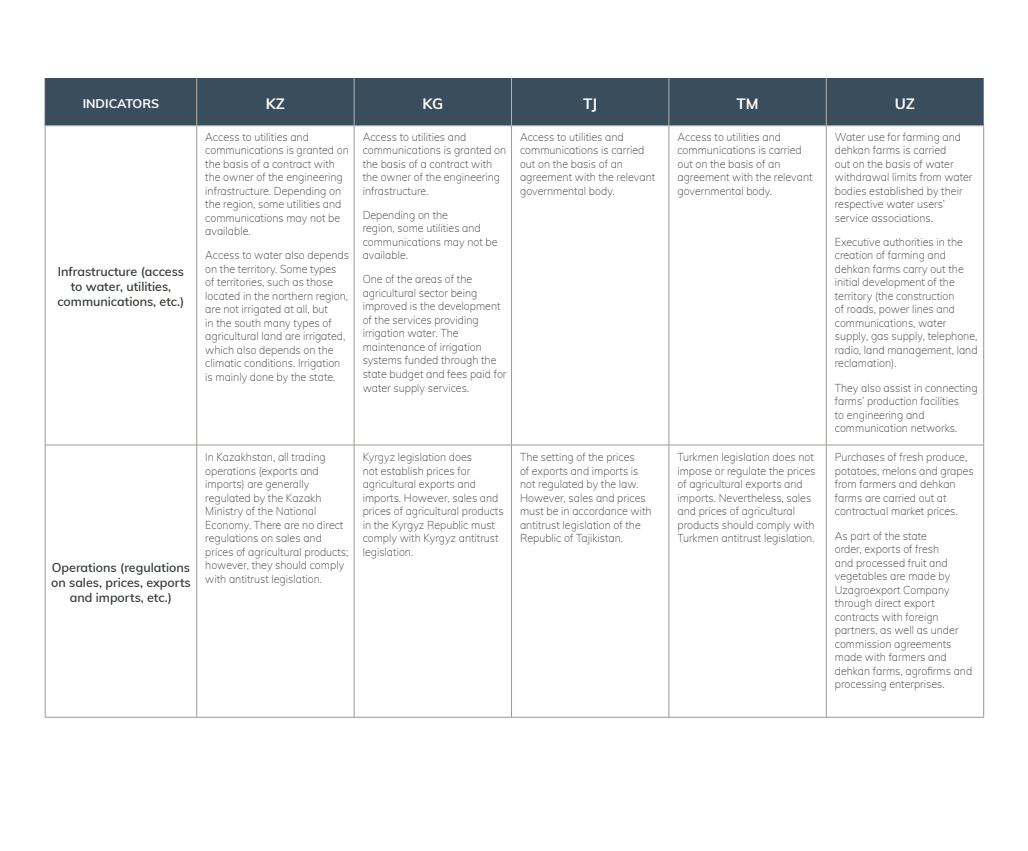
<style>
.page{position:relative;width:1028px;height:851px;background:#fff}
.page>*{position:absolute;margin:0;border:0;box-sizing:border-box;transform-origin:0 0}
.t1{font:700 15px "Muli";color:#fff}
.t2{font:600 12.5px/15px "Muli";color:#323932;text-align:center}
.t3{font:700 12.5px "Muli";color:#fff}
.t4{font:200 11.25px/13.5px "Muli";color:#323932;scale:.95 1}
</style>
<div class="page">
<hr style="left:45px;top:124px;width:1px;height:321px;background:#9e9994">
<hr style="left:196px;top:124px;width:1px;height:321px;background:#9e9994">
<hr style="left:354px;top:124px;width:1px;height:321px;background:#9e9994">
<hr style="left:511px;top:124px;width:1px;height:321px;background:#9e9994">
<hr style="left:668px;top:124px;width:1px;height:321px;background:#9e9994">
<hr style="left:826px;top:124px;width:1px;height:321px;background:#9e9994">
<hr style="left:983px;top:124px;width:1px;height:321px;background:#9e9994">
<hr style="left:45px;top:444px;width:152px;height:1px;background:#9e9994">
<hr style="left:45px;top:445px;width:1px;height:272px;background:#9e9994">
<hr style="left:197px;top:444px;width:157px;height:1px;background:#9e9994">
<hr style="left:196px;top:445px;width:1px;height:272px;background:#9e9994">
<hr style="left:354px;top:444px;width:157px;height:1px;background:#9e9994">
<hr style="left:354px;top:445px;width:1px;height:272px;background:#9e9994">
<hr style="left:511px;top:444px;width:158px;height:1px;background:#9e9994">
<hr style="left:511px;top:445px;width:1px;height:272px;background:#9e9994">
<hr style="left:669px;top:444px;width:157px;height:1px;background:#9e9994">
<hr style="left:668px;top:445px;width:1px;height:272px;background:#9e9994">
<hr style="left:826px;top:444px;width:157px;height:1px;background:#9e9994">
<hr style="left:826px;top:445px;width:1px;height:272px;background:#9e9994">
<hr style="left:983px;top:445px;width:1px;height:272px;background:#9e9994">
<hr style="left:45px;top:717px;width:152px;height:1px;background:#9e9994">
<hr style="left:197px;top:717px;width:157px;height:1px;background:#9e9994">
<hr style="left:354px;top:717px;width:157px;height:1px;background:#9e9994">
<hr style="left:511px;top:717px;width:158px;height:1px;background:#9e9994">
<hr style="left:669px;top:717px;width:157px;height:1px;background:#9e9994">
<hr style="left:826px;top:717px;width:157px;height:1px;background:#9e9994">
<div style="left:46px;top:78px;width:937px;height:48px;background:#3a4d5c"></div>
<hr style="left:45px;top:78px;width:1px;height:48px;background:#3a4d5c">
<hr style="left:196px;top:78px;width:1px;height:48px;background:#b4b3b3">
<hr style="left:354px;top:78px;width:1px;height:48px;background:#b4b3b3">
<hr style="left:511px;top:78px;width:1px;height:48px;background:#b4b3b3">
<hr style="left:668px;top:78px;width:1px;height:48px;background:#b4b3b3">
<hr style="left:826px;top:78px;width:1px;height:48px;background:#b4b3b3">
<hr style="left:45px;top:126px;width:152px;height:1px;background:#c9c6c2">
<hr style="left:197px;top:126px;width:157px;height:1px;background:#c9c6c2">
<hr style="left:354px;top:126px;width:157px;height:1px;background:#c9c6c2">
<hr style="left:511px;top:126px;width:158px;height:1px;background:#c9c6c2">
<hr style="left:669px;top:126px;width:157px;height:1px;background:#c9c6c2">
<hr style="left:826px;top:126px;width:157px;height:1px;background:#c9c6c2">
<p class="t3" style="left:83px;top:95px;width:78px">INDICATORS</p>
<p class="t1" style="left:266px;top:93px;width:21px">KZ</p>
<p class="t1" style="left:422px;top:93px;width:22px">KG</p>
<p class="t1" style="left:583px;top:93px;width:15px">TJ</p>
<p class="t1" style="left:736px;top:93px;width:24px">TM</p>
<p class="t1" style="left:894px;top:93px;width:22px">UZ</p>
<p class="t2" style="left:57px;top:263px;width:129px">Infrastructure (access to water, utilities, communications, etc.)</p>
<p class="t2" style="left:51px;top:559px;width:141px">Operations (regulations on sales, prices, exports and imports, etc.)</p>
<p class="t4" style="left:205px;top:129px;width:153px">Access to utilities and communications is granted on the basis of a contract with the owner of the engineering infrastructure. Depending on the region, some utilities and communications may not be available.</p>
<p class="t4" style="left:205px;top:248px;width:153px">Access to water also depends on the territory. Some types<br>of territories, such as those located in the northern region, are not irrigated at all, but<br>in the south many types of agricultural land are irrigated, which also depends on the climatic conditions. Irrigation is mainly done by the state.</p>
<p class="t4" style="left:363px;top:129px;width:153px">Access to utilities and communications is granted on the basis of a contract with the owner of the engineering infrastructure.</p>
<p class="t4" style="left:363px;top:207px;width:143px">Depending on the<br>region, some utilities and communications may not be available.</p>
<p class="t4" style="left:363px;top:272px;width:153px">One of the areas of the agricultural sector being improved is the development of the services providing irrigation water. The maintenance of irrigation systems funded through the state budget and fees paid for water supply services.</p>
<p class="t4" style="left:520px;top:129px;width:144px">Access to utilities and communications is carried out on the basis of an agreement with the relevant governmental body.</p>
<p class="t4" style="left:677px;top:129px;width:144px">Access to utilities and communications is carried out on the basis of an agreement with the relevant governmental body.</p>
<p class="t4" style="left:834px;top:129px;width:146px">Water use for farming and dehkan farms is carried<br>out on the basis of water withdrawal limits from water bodies established by their respective water users’ service associations.</p>
<p class="t4" style="left:834px;top:234px;width:152px">Executive authorities in the creation of farming and dehkan farms carry out the initial development of the territory (the construction<br>of roads, power lines and communications, water supply, gas supply, telephone, radio, land management, land reclamation).</p>
<p class="t4" style="left:834px;top:380px;width:152px">They also assist in connecting farms’ production facilities<br>to engineering and communication networks.</p>
<p class="t4" style="left:205px;top:450px;width:152px">In Kazakhstan, all trading operations (exports and imports) are generally regulated by the Kazakh<br>Ministry of the National<br>Economy. There are no direct regulations on sales and prices of agricultural products; however, they should comply with antitrust legislation.</p>
<p class="t4" style="left:363px;top:450px;width:150px">Kyrgyz legislation does<br>not establish prices for agricultural exports and imports. However, sales and prices of agricultural products in the Kyrgyz Republic must comply with Kyrgyz antitrust legislation.</p>
<p class="t4" style="left:520px;top:450px;width:140px">The setting of the prices<br>of exports and imports is not regulated by the law.<br>However, sales and prices must be in accordance with antitrust legislation of the<br>Republic of Tajikistan.</p>
<p class="t4" style="left:677px;top:450px;width:147px">Turkmen legislation does not impose or regulate the prices of agricultural exports and imports. Nevertheless, sales and prices of agricultural products should comply with<br>Turkmen antitrust legislation.</p>
<p class="t4" style="left:834px;top:450px;width:148px">Purchases of fresh produce, potatoes, melons and grapes from farmers and dehkan farms are carried out at contractual market prices.</p>
<p class="t4" style="left:834px;top:528px;width:146px">As part of the state<br>order, exports of fresh<br>and processed fruit and vegetables are made by<br>Uzagroexport Company through direct export contracts with foreign partners, as well as under commission agreements made with farmers and dehkan farms, agrofirms and processing enterprises.</p>
</div>
